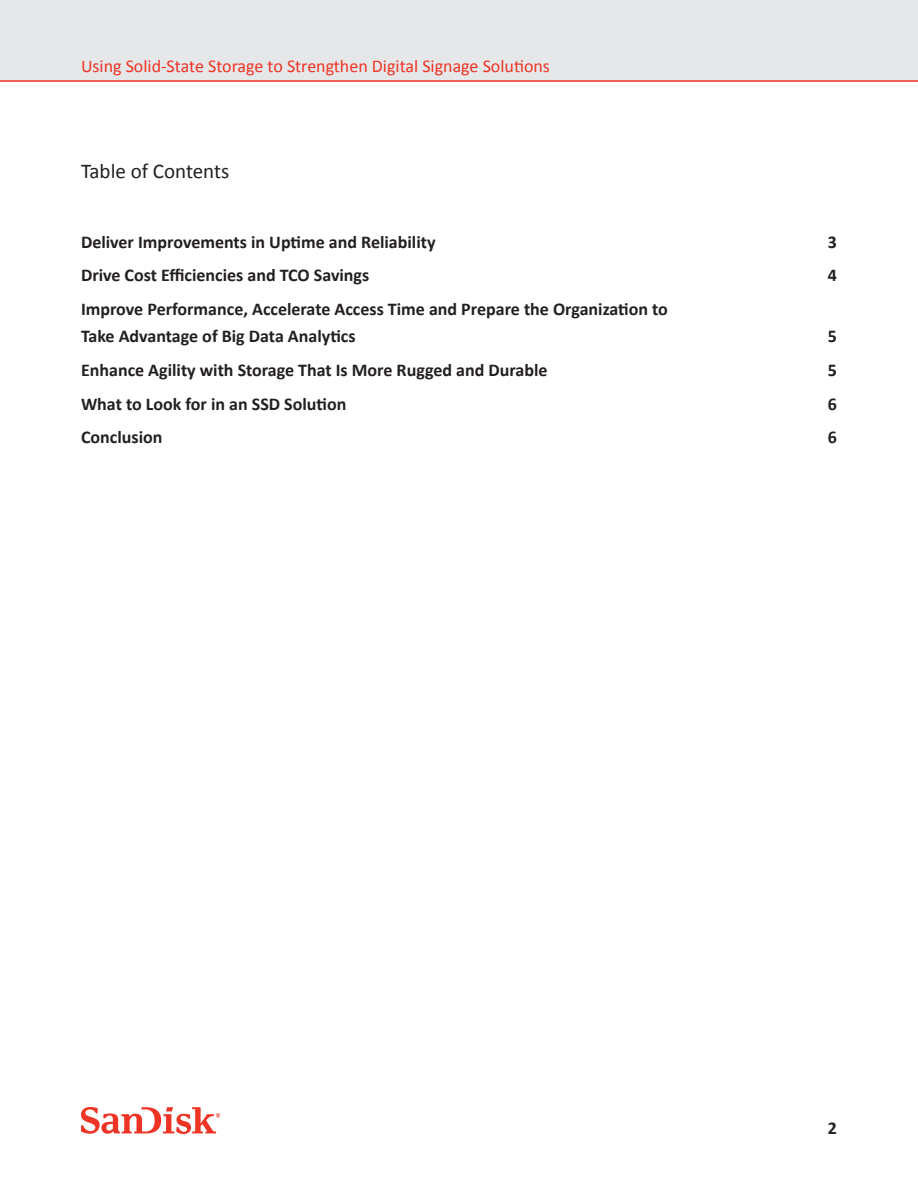
<style>
.page{position:relative;width:918px;height:1188px;background:#fff}
.page>*{position:absolute;margin:0;border:0;box-sizing:border-box;transform-origin:0 0}
.TOC_Heading1{font:21px "Calibri";color:#231f20}
.heading_1{font:700 18px/27px "Calibri";color:#231f20}
.t1{font:18px "Calibri";color:#ee3425}
</style>
<div class="page">
<div style="left:0;top:0;width:918px;height:81px;background:#e6e7e9"></div>
<hr style="left:0;top:80px;width:918px;height:2px;background:#ee3425">
<svg style="left:81px;top:1107px;width:139px;height:27px"></svg>
<p class="t1" style="left:81px;top:55px;width:471px">Using Solid-State Storage to Strengthen Digital Signage Solutions</p>
<p class="TOC_Heading1" style="left:81px;top:158px;width:150px">Table of Contents</p>
<p class="heading_1" style="left:81px;top:228px;width:356px">Deliver Improvements in Uptime and Reliability</p>
<p class="heading_1" style="left:828px;top:228px;width:11px">3</p>
<p class="heading_1" style="left:81px;top:262px;width:290px">Drive Cost Efficiencies and TCO Savings</p>
<p class="heading_1" style="left:828px;top:262px;width:11px">4</p>
<p class="heading_1" style="left:81px;top:296px;width:588px">Improve Performance, Accelerate Access Time and Prepare the Organization to<br>Take Advantage of Big Data Analytics</p>
<p class="heading_1" style="left:828px;top:323px;width:11px">5</p>
<p class="heading_1" style="left:81px;top:356px;width:468px">Enhance Agility with Storage That Is More Rugged and Durable</p>
<p class="heading_1" style="left:828px;top:356px;width:11px">5</p>
<p class="heading_1" style="left:81px;top:390px;width:267px">What to Look for in an SSD Solution</p>
<p class="heading_1" style="left:828px;top:390px;width:11px">6</p>
<p class="heading_1" style="left:81px;top:424px;width:83px">Conclusion</p>
<p class="heading_1" style="left:828px;top:424px;width:11px">6</p>
<p class="heading_1" style="left:828px;top:1115px;width:11px">2</p>
</div>
